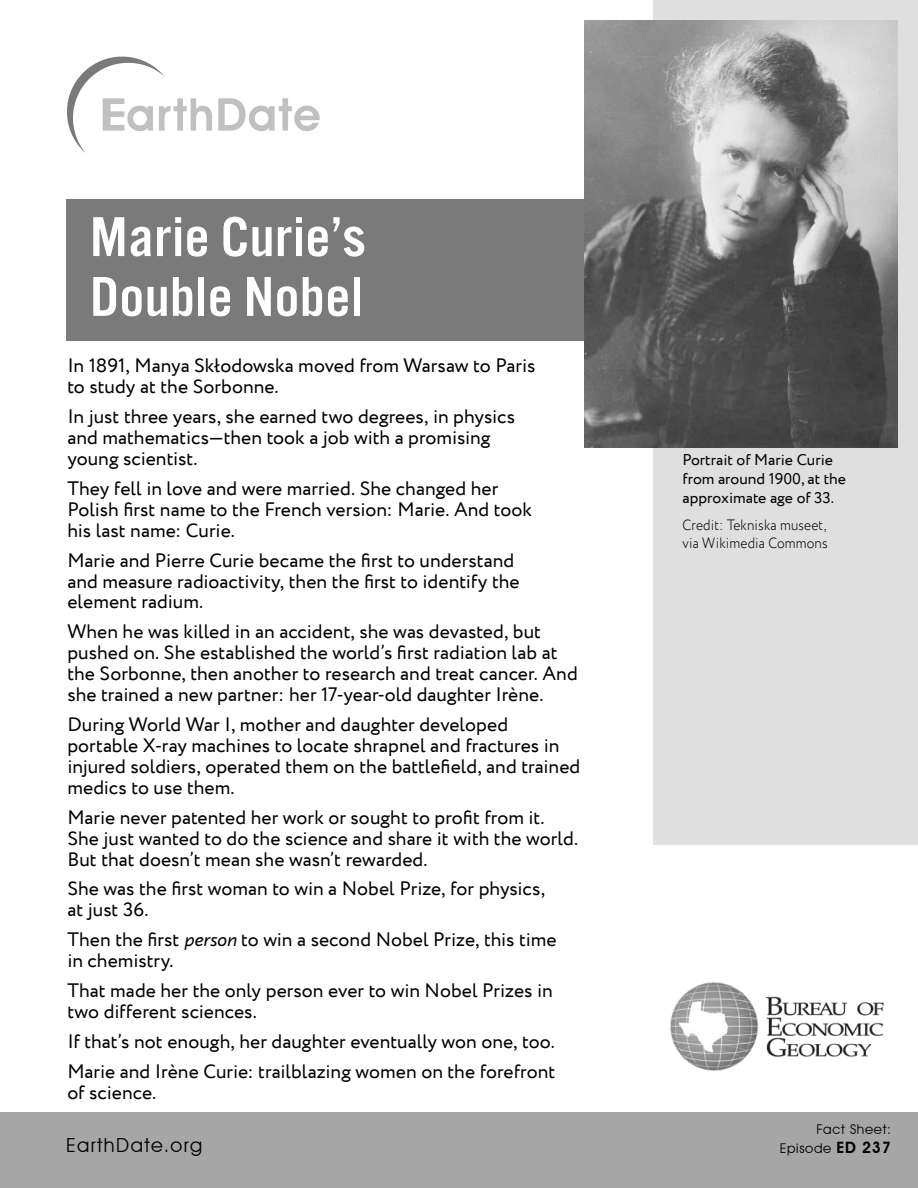
<style>
.page{position:relative;width:918px;height:1188px;background:#fff}
.page>*{position:absolute;margin:0;border:0;box-sizing:border-box;transform-origin:0 0}
.t1{font:58.35px/59.8px "Alternate Got No 3 D";letter-spacing:.01em;color:#fff;scale:1.1 1}
.t2{font:19.5px/20.9px "Circe";color:#000}
.t3{font:19.5px "Avant Garde IT Cby BT";letter-spacing:.075em;color:#000}
.t4{font:15.75px/19.5px "Circe";color:#000}
.t5{font:300 15px/18px "Circe";letter-spacing:.01em;color:#000;scale:.9 1}
.t6{font:13.5px/18.9px "Avant Garde IT Cby BT";letter-spacing:.05em;color:#000;text-align:right}
.s1{font-style:italic}
.s2{font-weight:600;font-size:15.75px}
</style>
<div class="page">
<div style="left:66px;top:199px;width:587px;height:142px;background:#7a7a7a"></div>
<div style="left:653px;top:0;width:265px;height:845px;background:#dfdfdf"></div>
<svg style="left:67px;top:56px;width:145px;height:97px"></svg>
<svg style="left:218px;top:98px;width:102px;height:33px"></svg>
<img style="left:671px;top:983px;width:213px;height:88px">
<div style="left:0;top:1112px;width:918px;height:76px;background:#a6a6a6"></div>
<img style="left:584px;top:21px;width:314px;height:426px">
<h1 class="t1" style="left:90px;top:207px;width:252px">Marie Curie’s<br>Double Nobel</h1>
<p class="t2" style="left:67px;top:356px;width:470px">In 1891, Manya Skłodowska moved from Warsaw to Paris to study at the Sorbonne.</p>
<p class="t2" style="left:67px;top:407px;width:449px">In just three years, she earned two degrees, in physics and mathematics—then took a job with a promising young scientist.</p>
<p class="t2" style="left:67px;top:478px;width:466px">They fell in love and were married. She changed her<br>Polish first name to the French version: Marie. And took his last name: Curie.</p>
<p class="t2" style="left:67px;top:550px;width:454px">Marie and Pierre Curie became the first to understand and measure radioactivity, then the first to identify the element radium.</p>
<p class="t2" style="left:67px;top:622px;width:512px">When he was killed in an accident, she was devasted, but pushed on. She established the world’s first radiation lab at the Sorbonne, then another to research and treat cancer. And she trained a new partner: her 17-year-old daughter Irène.</p>
<p class="t2" style="left:67px;top:715px;width:515px">During World War I, mother and daughter developed portable X-ray machines to locate shrapnel and fractures in injured soldiers, operated them on the battlefield, and trained medics to use them.</p>
<p class="t2" style="left:67px;top:807px;width:512px">Marie never patented her work or sought to profit from it.<br>She just wanted to do the science and share it with the world.<br>But that doesn’t mean she wasn’t rewarded.</p>
<p class="t2" style="left:67px;top:879px;width:479px">She was the first woman to win a Nobel Prize, for physics, at just 36.</p>
<p class="t2" style="left:67px;top:930px;width:491px">Then the first <span class="s1">person</span> to win a second Nobel Prize, this time in chemistry.</p>
<p class="t2" style="left:67px;top:981px;width:487px">That made her the only person ever to win Nobel Prizes in two different sciences.</p>
<p class="t2" style="left:67px;top:1027px;width:489px;line-height:29.8px">If that’s not enough, her daughter eventually won one, too.<br>Marie and Irène Curie: trailblazing women on the forefront</p>
<p class="t2" style="left:67px;top:1082px;width:90px">of science.</p>
<p class="t3" style="left:66px;top:1134px;width:138px">EarthDate.org</p>
<p class="t4" style="left:683px;top:450px;width:165px">Portrait of Marie Curie from around 1900, at the approximate age of 33.</p>
<p class="t5" style="left:683px;top:517px;width:163px">Credit: Tekniska museet, via Wikimedia Commons</p>
<p class="t6" style="left:780px;top:1120px;width:113px">Fact Sheet:<br>Episode <span class="s2">ED 237</span></p>
</div>
